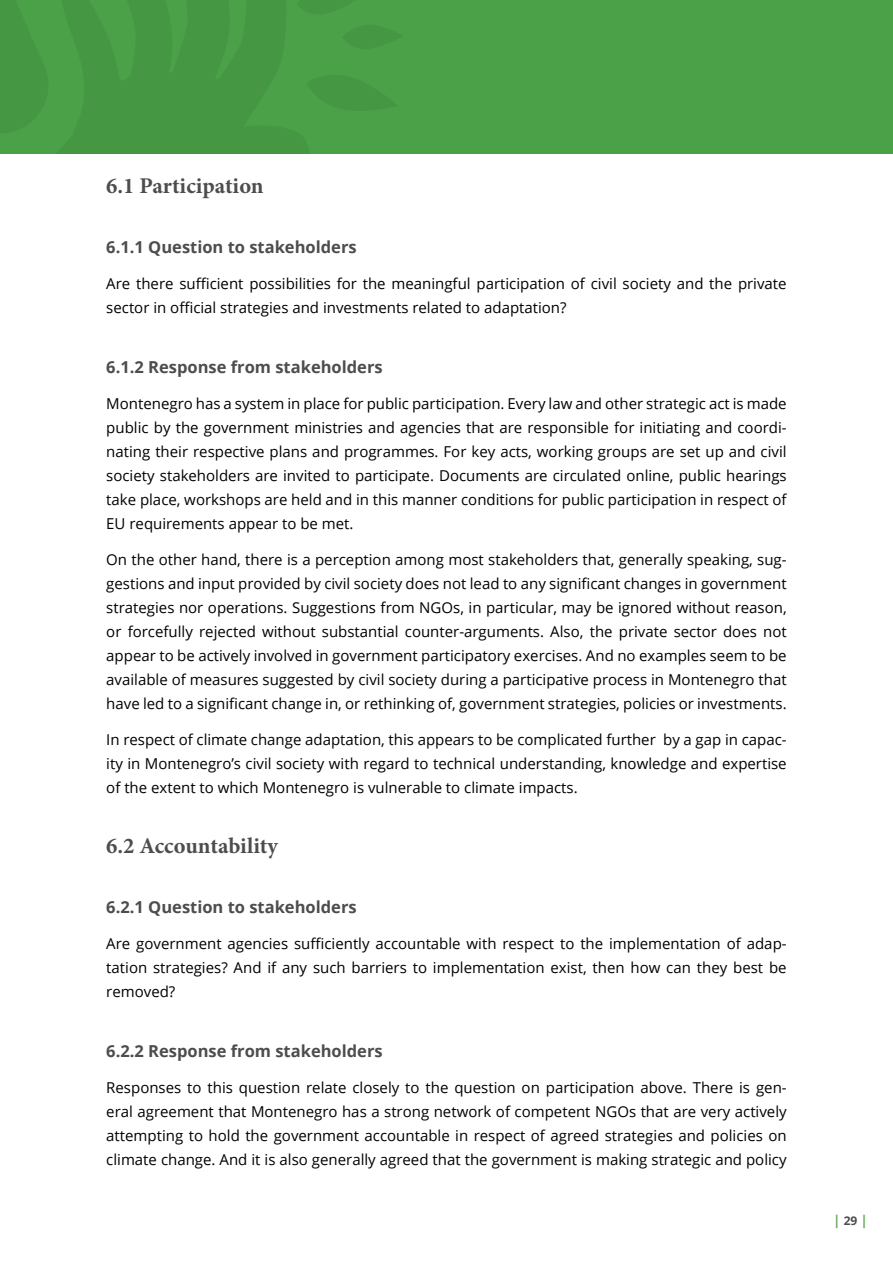
<style>
.page{position:relative;width:893px;height:1263px;background:#fff}
.page>*{position:absolute;margin:0;border:0;box-sizing:border-box;transform-origin:0 0}
.t1{font:700 22.5px "Minion Pro";letter-spacing:-.005em;color:#4d4d4f}
.t2{font:700 16.5px "Open Sans";color:#4d4d4f}
.t3{font:15px/24px "Open Sans";color:#000;text-align:justify}
.t4{font:700 13.5px "Open Sans";color:#6aab5a}
.s1{font-size:12px;color:#4d4d4f}
</style>
<div class="page">
<div style="left:0;top:0;width:893px;height:153px;background:#4aa147"></div>
<h1 class="t1" style="left:106px;top:170px;width:159px">6.1 Participation</h1>
<p class="t2" style="left:106px;top:235px;width:252px">6.1.1 Question to stakeholders</p>
<p class="t3" style="left:106px;top:271px;width:682px">Are there sufficient possibilities for the meaningful participation of civil society and the private sector in official strategies and investments related to adaptation?</p>
<p class="t2" style="left:106px;top:355px;width:278px">6.1.2 Response from stakeholders</p>
<p class="t3" style="left:106px;top:391px;width:682px">Montenegro has a system in place for public participation. Every law and other strategic act is made public by the government ministries and agencies that are responsible for initiating and coordi&shy;nating their respective plans and programmes. For key acts, working groups are set up and civil society stakeholders are invited to participate. Documents are circulated online, public hearings take place, workshops are held and in this manner conditions for public participation in respect of EU requirements appear to be met.</p>
<p class="t3" style="left:106px;top:547px;width:682px">On the other hand, there is a perception among most stakeholders that, generally speaking, sug&shy;gestions and input provided by civil society does not lead to any significant changes in government strategies nor operations. Suggestions from NGOs, in particular, may be ignored without reason, or forcefully rejected without substantial counter-arguments. Also, the private sector does not appear to be actively involved in government participatory exercises. And no examples seem to be available of measures suggested by civil society during a participative process in Montenegro that have led to a significant change in, or rethinking of, government strategies, policies or investments.</p>
<p class="t3" style="left:106px;top:727px;width:682px">In respect of climate change adaptation, this appears to be complicated further by a gap in capac&shy;ity in Montenegro’s civil society with regard to technical understanding, knowledge and expertise of the extent to which Montenegro is vulnerable to climate impacts.</p>
<h1 class="t1" style="left:106px;top:830px;width:173px">6.2 Accountability</h1>
<p class="t2" style="left:106px;top:895px;width:252px">6.2.1 Question to stakeholders</p>
<p class="t3" style="left:106px;top:931px;width:682px">Are government agencies sufficiently accountable with respect to the implementation of adap&shy;tation strategies? And if any such barriers to implementation exist, then how can they best be removed?</p>
<p class="t2" style="left:106px;top:1039px;width:278px">6.2.2 Response from stakeholders</p>
<p class="t3" style="left:106px;top:1075px;width:682px">Responses to this question relate closely to the question on participation above. There is gen&shy;eral agreement that Montenegro has a strong network of competent NGOs that are very actively attempting to hold the government accountable in respect of agreed strategies and policies on climate change. And it is also generally agreed that the government is making strategic and policy</p>
<p class="t4" style="left:833px;top:1211px;width:36px">|<span class="s1">29</span>|</p>
</div>
